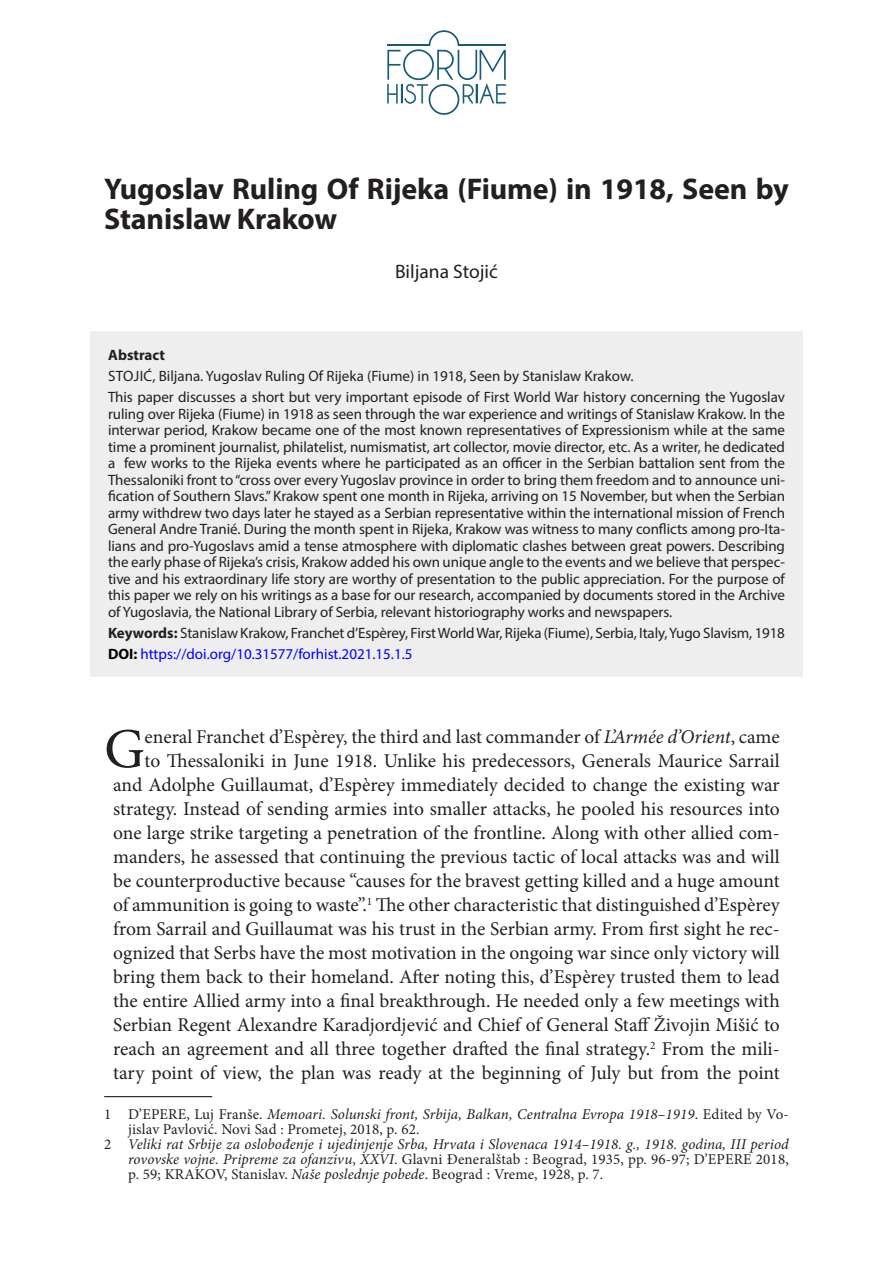
<style>
.page{position:relative;width:893px;height:1263px;background:#fff}
.page>*{position:absolute;margin:0;border:0;box-sizing:border-box;transform-origin:0 0}
.Prvy_odsek{font:56.4px "Minion Pro";color:#231f20}
.Nadpis_Hlavny{font:700 30px/30px "Myriad Pro";letter-spacing:-.005em;color:#231f20}
.Prvy_odsek-2{font:19.5px/24px "Minion Pro";color:#231f20;text-align:right}
.Autor{font:19.5px "Myriad Pro";color:#231f20}
.abstract{font:15px/16.5px "Myriad Pro";letter-spacing:-.005em;color:#231f20;text-align:justify}
.Text_poznámky_pod_či{font:italic 15px/15px "Minion Pro";letter-spacing:.005em;color:#231f20;text-align:justify}
.Text_poznámky_pod_či-2{font:15px/15px "Minion Pro";letter-spacing:.01em;color:#231f20}
.abstract-2{font:15px "Myriad Pro";color:#00f}
.abstract-3{font:700 15px "Myriad Pro";color:#231f20}
.s1{font-weight:700}
.s2{font-weight:700;color:#000}
.s3{font-style:italic}
.s4{font-style:normal}
</style>
<div class="page">
<hr style="left:104px;top:1096px;width:108px;height:1px;background:#231f20">
<div style="left:90px;top:331px;width:713px;height:346px;background:#eeeeef"></div>
<svg style="left:387px;top:30px;width:119px;height:85px"></svg>
<hr style="left:387px;top:44px;width:43px;height:2px;background:#175b79">
<hr style="left:458px;top:44px;width:48px;height:2px;background:#175b79">
<p class="Nadpis_Hlavny" style="left:104px;top:173px;width:686px">Yugoslav Ruling Of Rijeka (Fiume) in 1918, Seen by<br>Stanislaw Krakow</p>
<p class="Autor" style="left:395px;top:259px;width:104px">Biljana Stojić</p>
<p class="abstract-3" style="left:108px;top:345px;width:58px">Abstract</p>
<p class="abstract" style="left:108px;top:368px;width:527px">STOJIĆ, Biljana. Yugoslav Ruling Of Rijeka (Fiume) in 1918, Seen by Stanislaw Krakow.</p>
<p class="abstract" style="left:108px;top:389px;width:679px">This paper discusses a short but very important episode of First World War history concerning the Yugoslav ruling over Rijeka (Fiume) in 1918 as seen through the war experience and writings of Stanislaw Krakow. In the interwar period, Krakow became one of the most known representatives of Expressionism while at the same time a prominent journalist, philatelist, numismatist, art collector, movie director, etc. As a writer, he dedicated a few works to the Rijeka events where he participated as an officer in the Serbian battalion sent from the Thessaloniki front to “cross over every Yugoslav province in order to bring them freedom and to announce uni&shy;fication of Southern Slavs.” Krakow spent one month in Rijeka, arriving on 15 November, but when the Serbian army withdrew two days later he stayed as a Serbian representative within the international mission of French General Andre Tranié. During the month spent in Rijeka, Krakow was witness to many conflicts among pro-Ita&shy;lians and pro-Yugoslavs amid a tense atmosphere with diplomatic clashes between great powers. Describing the early phase of Rijeka’s crisis, Krakow added his own unique angle to the events and we believe that perspec&shy;tive and his extraordinary life story are worthy of presentation to the public appreciation. For the purpose of this paper we rely on his writings as a base for our research, accompanied by documents stored in the Archive of Yugoslavia, the National Library of Serbia, relevant historiography works and newspapers.</p>
<p class="abstract" style="left:108px;top:624px;width:678px"><span class="s1">Keywords:</span> Stanislaw Krakow, Franchet d’Espèrey, First World War, Rijeka (Fiume), Serbia, Italy, Yugo Slavism, 1918</p>
<p class="abstract-2" style="left:108px;top:645px;width:306px"><span class="s2">DOI:</span> https://doi.org/10.31577/forhist.2021.15.1.5</p>
<p class="Prvy_odsek-2" style="left:113px;top:725px;width:668px">eneral Franchet d’Espèrey, the third and last commander of <span class="s3">L’Armée d’Orient</span>, came<br>to Thessaloniki in June 1918. Unlike his predecessors, Generals Maurice Sarrail and Adolphe Guillaumat, d’Espèrey immediately decided to change the existing war strategy. Instead of sending armies into smaller attacks, he pooled his resources into one large strike targeting a penetration of the frontline. Along with other allied com&shy;manders, he assessed that continuing the previous tactic of local attacks was and will be counterproductive because “causes for the bravest getting killed and a huge amount of ammunition is going to waste”.<sup>1</sup> The other characteristic that distinguished d’Espèrey from Sarrail and Guillaumat was his trust in the Serbian army. From first sight he rec&shy;ognized that Serbs have the most motivation in the ongoing war since only victory will bring them back to their homeland. After noting this, d’Espèrey trusted them to lead the entire Allied army into a final breakthrough. He needed only a few meetings with Serbian Regent Alexandre Karadjordjević and Chief of General Staff Živojin Mišić to reach an agreement and all three together drafted the final strategy.<sup>2</sup> From the mili&shy;tary point of view, the plan was ready at the beginning of July but from the point</p>
<p class="Text_poznámky_pod_či-2" style="left:128px;top:1107px;width:662px;text-indent:-24px">1 D’EPERE, Luj Franše. <span class="s3">Memoari. Solunski front, Srbija, Balkan, Centralna Evropa 1918–1919</span>. Edited by Vo&shy;jislav Pavlović. Novi Sad : Prometej, 2018, p. 62.</p>
<p class="Text_poznámky_pod_či" style="left:128px;top:1137px;width:662px;text-indent:-24px"><span class="s4">2</span> Veliki rat Srbije za oslobođenje i ujedinjenje Srba, Hrvata i Slovenaca 1914–1918. g., 1918. godina, III period rovovske vojne. Pripreme za ofanzivu<span class="s4">,</span> XXVI<span class="s4">. Glavni Đeneralštab : Beograd, 1935, pp. 96-97; D’EPERE 2018, p. 59; KRAKOV, Stanislav.</span> Naše poslednje pobede<span class="s4">. Beograd : Vreme, 1928, p. 7.</span></p>
<p class="Prvy_odsek" style="left:104px;top:711px;width:42px">G</p>
</div>
